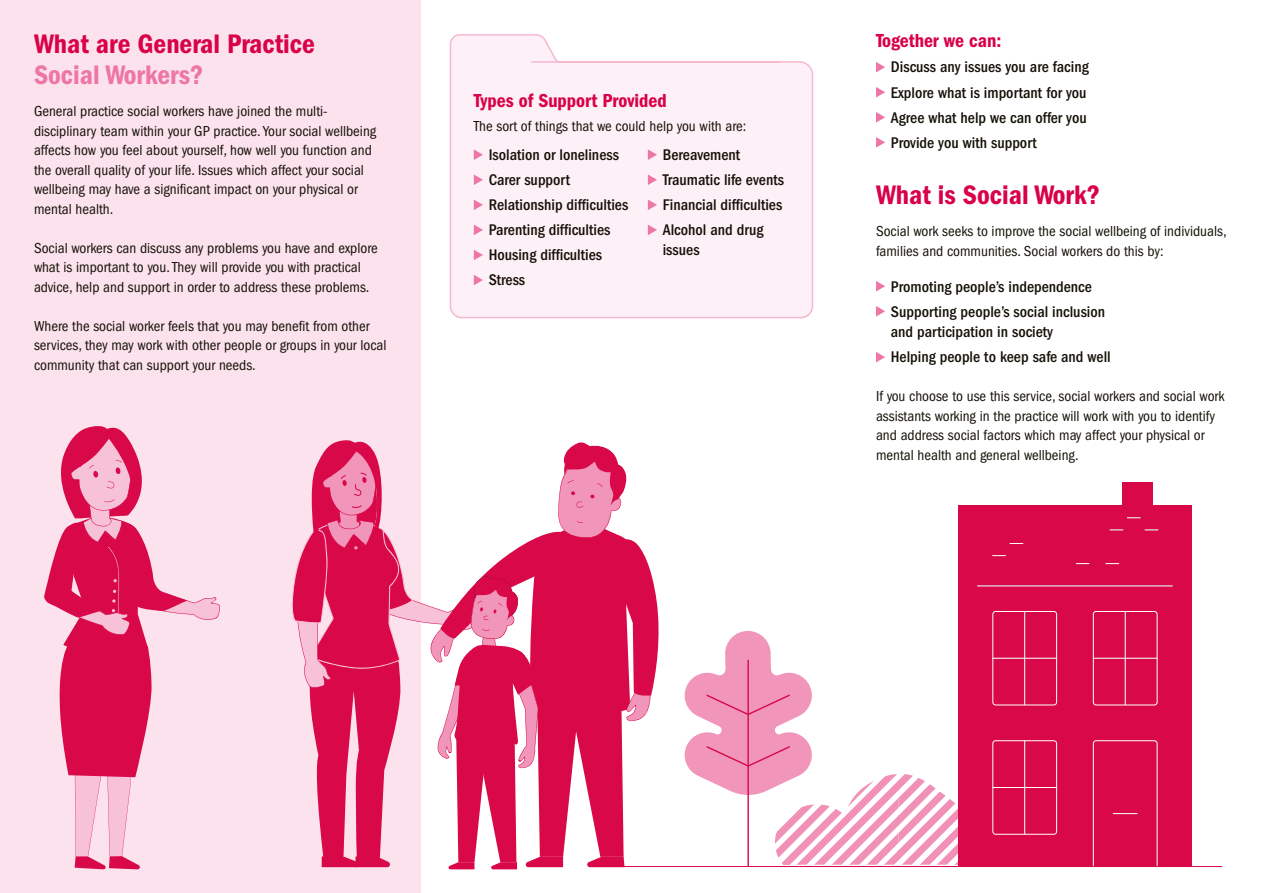
<style>
.page{position:relative;width:1263px;height:893px;background:#fff}
.page>*{position:absolute;margin:0;border:0;box-sizing:border-box;transform-origin:0 0}
.t1{font:27.75px "ITC Franklin Gothic Std Dm Cd";color:#d90148}
.t2{font:27.75px "ITC Franklin Gothic Std Dm Cd";color:#ee76a6}
.t3{font:19.5px "ITC Franklin Gothic Std Dm Cd";color:#d90148}
.t4{font:500 condensed 16.05px/25px "ITC Franklin Gothic Std";color:#151107}
.t5{font:condensed 15px/19.5px "ITC Franklin Gothic Std";color:#151107}
</style>
<div class="page">
<svg style="left:449px;top:34px;width:365px;height:285px;fill:#fdf0f6"></svg>
<div style="left:0;top:0;width:421px;height:893px;background:#fbe2ed"></div>
<svg style="left:474px;top:149px;width:9px;height:11px"></svg>
<svg style="left:474px;top:174px;width:9px;height:11px"></svg>
<svg style="left:474px;top:200px;width:9px;height:10px"></svg>
<svg style="left:474px;top:225px;width:9px;height:10px"></svg>
<svg style="left:474px;top:250px;width:9px;height:10px"></svg>
<svg style="left:474px;top:275px;width:9px;height:10px"></svg>
<svg style="left:648px;top:149px;width:9px;height:11px"></svg>
<svg style="left:648px;top:174px;width:9px;height:11px"></svg>
<svg style="left:648px;top:200px;width:9px;height:10px"></svg>
<svg style="left:648px;top:225px;width:9px;height:10px"></svg>
<svg style="left:876px;top:62px;width:9px;height:10px"></svg>
<svg style="left:876px;top:87px;width:9px;height:11px"></svg>
<svg style="left:876px;top:112px;width:9px;height:11px"></svg>
<svg style="left:876px;top:137px;width:9px;height:11px"></svg>
<svg style="left:876px;top:281px;width:9px;height:10px"></svg>
<svg style="left:876px;top:306px;width:9px;height:11px"></svg>
<svg style="left:876px;top:352px;width:9px;height:10px"></svg>
<hr style="left:747px;top:660px;width:2px;height:206px;background:#d90849">
<svg style="left:684px;top:631px;width:274px;height:234px"></svg>
<div style="left:1122px;top:482px;width:31px;height:57px;background:#d90849"></div>
<div style="left:958px;top:505px;width:233px;height:362px;background:#d90849"></div>
<div style="left:992px;top:740px;width:65px;height:95px;border:1px solid #fff;border-radius:3px"></div>
<div style="left:992px;top:611px;width:65px;height:94px;border:1px solid #fff;border-radius:3px"></div>
<div style="left:1093px;top:611px;width:64px;height:94px;border:1px solid #fff;border-radius:3px"></div>
<hr style="left:1125px;top:611px;width:1px;height:94px;background:#fff">
<hr style="left:1093px;top:658px;width:64px;height:1px;background:#fff">
<hr style="left:1024px;top:611px;width:1px;height:94px;background:#fff">
<hr style="left:993px;top:658px;width:63px;height:1px;background:#fff">
<hr style="left:1024px;top:741px;width:1px;height:93px;background:#fff">
<hr style="left:993px;top:787px;width:63px;height:1px;background:#fff">
<svg style="left:1092px;top:740px;width:66px;height:126px"></svg>
<hr style="left:977px;top:586px;width:195px;height:1px;background:#fff">
<svg style="left:1010px;top:543px;width:13px;height:1px"></svg>
<svg style="left:1110px;top:530px;width:13px;height:1px"></svg>
<svg style="left:1106px;top:563px;width:13px;height:1px"></svg>
<svg style="left:1076px;top:563px;width:13px;height:1px"></svg>
<svg style="left:1145px;top:530px;width:13px;height:1px"></svg>
<svg style="left:1127px;top:517px;width:13px;height:1px"></svg>
<svg style="left:992px;top:555px;width:13px;height:1px"></svg>
<hr style="left:597px;top:866px;width:625px;height:1px;background:#d90849">
<svg style="left:44px;top:426px;width:176px;height:443px"></svg>
<svg style="left:292px;top:440px;width:367px;height:429px"></svg>
<h1 class="t1" style="left:34px;top:28px;width:282px">What are General Practice</h1>
<h1 class="t2" style="left:34px;top:59px;width:171px">Social Workers?</h1>
<p class="t5" style="left:34px;top:101px;width:344px">General practice social workers have joined the multi&shy;disciplinary team within your GP practice. Your social wellbeing affects how you feel about yourself, how well you function and the overall quality of your life. Issues which affect your social wellbeing may have a significant impact on your physical or mental health.</p>
<p class="t5" style="left:34px;top:238px;width:345px">Social workers can discuss any problems you have and explore what is important to you. They will provide you with practical advice, help and support in order to address these problems.</p>
<p class="t5" style="left:34px;top:316px;width:354px">Where the social worker feels that you may benefit from other services, they may work with other people or groups in your local community that can support your needs.</p>
<h2 class="t3" style="left:474px;top:89px;width:194px">Types of Support Provided</h2>
<p class="t5" style="left:474px;top:116px;width:274px">The sort of things that we could help you with are:</p>
<p class="t4" style="left:489px;top:142px;width:141px">Isolation or loneliness<br>Carer support<br>Relationship difficulties<br>Parenting difficulties<br>Housing difficulties<br>Stress</p>
<p class="t4" style="left:663px;top:142px;width:123px">Bereavement<br>Traumatic life events<br>Financial difficulties<br>Alcohol and drug</p>
<p class="t4" style="left:663px;top:237px;width:38px">issues</p>
<h2 class="t3" style="left:876px;top:30px;width:127px">Together we can:</h2>
<p class="t4" style="left:891px;top:55px;width:199px">Discuss any issues you are facing<br>Explore what is important for you<br>Agree what help we can offer you<br>Provide you with support</p>
<h1 class="t1" style="left:876px;top:179px;width:226px">What is Social Work?</h1>
<p class="t5" style="left:876px;top:222px;width:352px">Social work seeks to improve the social wellbeing of individuals, families and communities. Social workers do this by:</p>
<p class="t4" style="left:891px;top:274px;width:216px">Promoting people’s independence<br>Supporting people’s social inclusion</p>
<p class="t4" style="left:891px;top:320px;width:221px">and participation in society<br>Helping people to keep safe and well</p>
<p class="t5" style="left:876px;top:387px;width:350px">If you choose to use this service, social workers and social work assistants working in the practice will work with you to identify and address social factors which may affect your physical or mental health and general wellbeing.</p>
</div>
